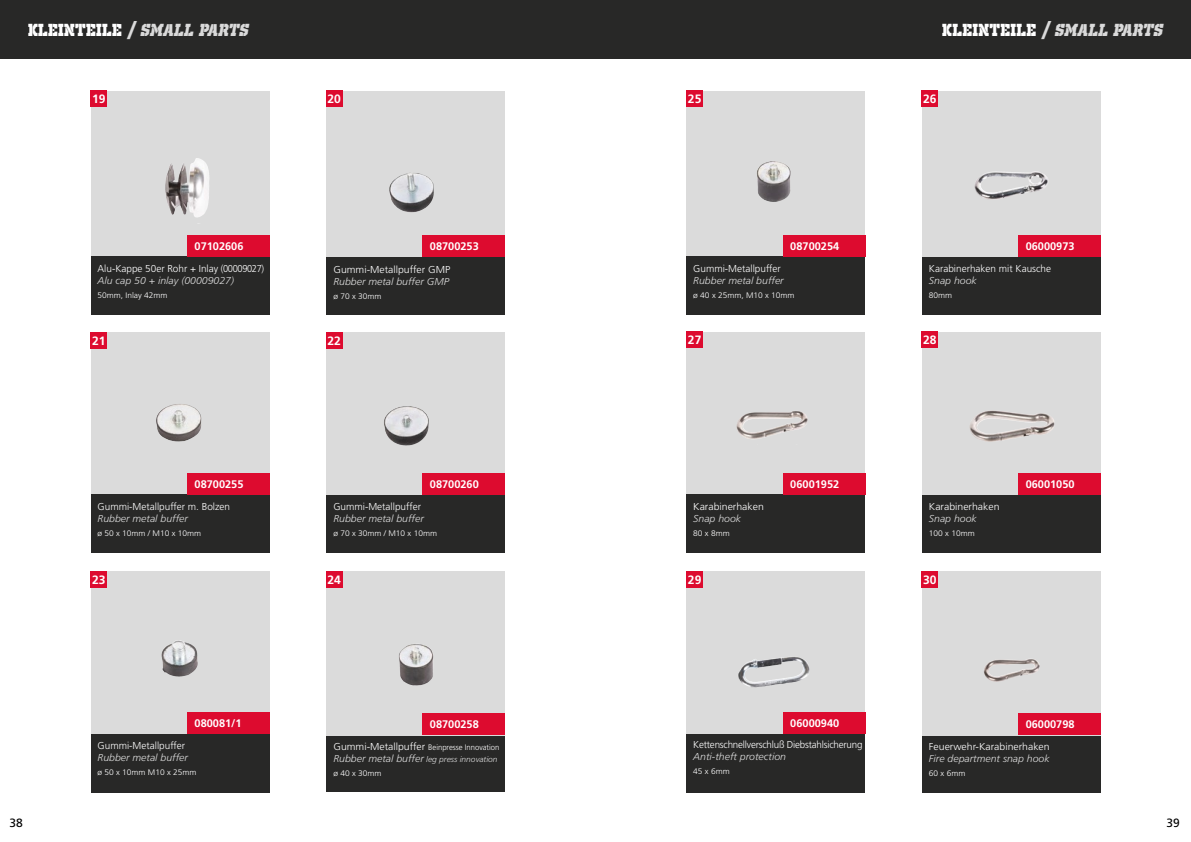
<style>
.page{position:relative;width:1191px;height:842px;background:#fff}
.page>*{position:absolute;margin:0;border:0;box-sizing:border-box;transform-origin:0 0}
.t1{font:italic 20px "Old School United Stencil";color:#dadada}
.t2{font:700 12.1px "Frutiger LT Std";color:#fff}
.t3{font:12px "Frutiger LT Std";color:#000}
.t4{font:700 11px "Frutiger LT Std";color:#fff}
.t5{font:italic 300 10px "Frutiger LT Std";color:#dadada;scale:1.05 1}
.t6{font:300 10px "Frutiger LT Std";color:#fff}
.t7{font:300 10px "Frutiger LT Std";color:#fff;scale:1.05 1}
.t8{font:300 10px "Frutiger LT Std";letter-spacing:-.02em;color:#fff}
.t9{font:300 8px "Frutiger LT Std";color:#fff;scale:1.05 1}
.t10{font:300 8px/12px "Frutiger LT Std";color:#fff;scale:.96 1}
.s1{font-style:normal;color:#fff}
.s2{font-size:10px}
.s3{font-style:italic;font-size:10px;color:#dadada}
.s4{font-style:italic;color:#dadada}
</style>
<div class="page">
<div style="left:91px;top:91px;width:178px;height:166px;background:#dbdbdb"></div>
<div style="left:91px;top:332px;width:178px;height:162px;background:#dbdbdb"></div>
<div style="left:91px;top:571px;width:178px;height:163px;background:#dbdbdb"></div>
<div style="left:91px;top:257px;width:178px;height:58px;background:#282827"></div>
<div style="left:91px;top:494px;width:178px;height:59px;background:#282827"></div>
<div style="left:91px;top:734px;width:178px;height:58px;background:#282827"></div>
<div style="left:326px;top:257px;width:179px;height:58px;background:#282827"></div>
<div style="left:326px;top:494px;width:179px;height:59px;background:#282827"></div>
<div style="left:326px;top:734px;width:179px;height:58px;background:#282827"></div>
<div style="left:187px;top:235px;width:82px;height:22px;background:#dd0b2f"></div>
<div style="left:187px;top:473px;width:82px;height:21px;background:#dd0b2f"></div>
<div style="left:187px;top:713px;width:82px;height:21px;background:#dd0b2f"></div>
<div style="left:326px;top:91px;width:179px;height:166px;background:#dbdbdb"></div>
<div style="left:422px;top:235px;width:83px;height:22px;background:#dd0b2f"></div>
<div style="left:326px;top:332px;width:179px;height:162px;background:#dbdbdb"></div>
<div style="left:326px;top:571px;width:179px;height:164px;background:#dbdbdb"></div>
<div style="left:422px;top:473px;width:83px;height:21px;background:#dd0b2f"></div>
<div style="left:422px;top:714px;width:83px;height:21px;background:#dd0b2f"></div>
<div style="left:686px;top:91px;width:179px;height:166px;background:#dbdbdb"></div>
<img style="left:757px;top:161px;width:27px;height:41px">
<div style="left:686px;top:332px;width:179px;height:162px;background:#dbdbdb"></div>
<div style="left:686px;top:571px;width:179px;height:163px;background:#dbdbdb"></div>
<div style="left:686px;top:257px;width:179px;height:58px;background:#282827"></div>
<div style="left:686px;top:494px;width:179px;height:59px;background:#282827"></div>
<div style="left:686px;top:734px;width:179px;height:58px;background:#282827"></div>
<div style="left:921px;top:257px;width:179px;height:58px;background:#282827"></div>
<div style="left:921px;top:494px;width:179px;height:59px;background:#282827"></div>
<div style="left:921px;top:735px;width:179px;height:57px;background:#282827"></div>
<div style="left:783px;top:235px;width:82px;height:22px;background:#dd0b2f"></div>
<div style="left:783px;top:473px;width:82px;height:21px;background:#dd0b2f"></div>
<div style="left:783px;top:713px;width:82px;height:21px;background:#dd0b2f"></div>
<div style="left:921px;top:91px;width:179px;height:166px;background:#dbdbdb"></div>
<div style="left:1018px;top:235px;width:82px;height:22px;background:#dd0b2f"></div>
<div style="left:921px;top:332px;width:179px;height:162px;background:#dbdbdb"></div>
<div style="left:921px;top:571px;width:179px;height:164px;background:#dbdbdb"></div>
<div style="left:1018px;top:473px;width:82px;height:21px;background:#dd0b2f"></div>
<div style="left:1018px;top:714px;width:82px;height:21px;background:#dd0b2f"></div>
<img style="left:974px;top:171px;width:60px;height:28px">
<img style="left:736px;top:411px;width:58px;height:28px">
<img style="left:969px;top:410px;width:52px;height:32px">
<img style="left:984px;top:659px;width:45px;height:23px">
<img style="left:170px;top:159px;width:26px;height:25px">
<img style="left:389px;top:173px;width:20px;height:35px">
<img style="left:384px;top:406px;width:22px;height:36px">
<img style="left:156px;top:404px;width:30px;height:38px">
<img style="left:161px;top:640px;width:30px;height:37px">
<img style="left:399px;top:644px;width:29px;height:41px">
<div style="left:0;top:0;width:1191px;height:58px;background:#282827"></div>
<img style="left:738px;top:657px;width:62px;height:30px">
<div style="left:91px;top:91px;width:16px;height:16px;background:#dd0b2f"></div>
<div style="left:686px;top:91px;width:17px;height:16px;background:#dd0b2f"></div>
<div style="left:686px;top:332px;width:17px;height:16px;background:#dd0b2f"></div>
<div style="left:686px;top:571px;width:17px;height:16px;background:#dd0b2f"></div>
<div style="left:91px;top:332px;width:16px;height:16px;background:#dd0b2f"></div>
<div style="left:91px;top:571px;width:16px;height:16px;background:#dd0b2f"></div>
<div style="left:326px;top:91px;width:16px;height:16px;background:#dd0b2f"></div>
<div style="left:921px;top:91px;width:17px;height:16px;background:#dd0b2f"></div>
<div style="left:921px;top:332px;width:17px;height:16px;background:#dd0b2f"></div>
<div style="left:921px;top:571px;width:17px;height:16px;background:#dd0b2f"></div>
<div style="left:326px;top:332px;width:16px;height:16px;background:#dd0b2f"></div>
<div style="left:326px;top:571px;width:16px;height:16px;background:#dd0b2f"></div>
<h1 class="t1" style="left:28px;top:19px;width:225px"><span class="s1">KLEINTEILE</span> / SMALL PARTS</h1>
<h1 class="t1" style="left:942px;top:19px;width:225px"><span class="s1">KLEINTEILE</span> / SMALL PARTS</h1>
<p class="t2" style="left:92px;top:92px;width:15px">19</p>
<p class="t2" style="left:688px;top:92px;width:15px">25</p>
<p class="t2" style="left:327px;top:92px;width:15px">20</p>
<p class="t2" style="left:923px;top:92px;width:15px">26</p>
<p class="t4" style="left:194px;top:240px;width:50px">07102606</p>
<p class="t4" style="left:430px;top:240px;width:50px">08700253</p>
<p class="t4" style="left:790px;top:240px;width:50px">08700254</p>
<p class="t4" style="left:1025px;top:240px;width:50px">06000973</p>
<p class="t6" style="left:98px;top:263px;width:168px">Alu-Kappe 50er Rohr + Inlay (00009027)</p>
<p class="t5" style="left:98px;top:275px;width:131px">Alu cap 50 + inlay (00009027)</p>
<p class="t9" style="left:98px;top:290px;width:68px">50mm, Inlay 42mm</p>
<p class="t7" style="left:333px;top:264px;width:113px">Gummi-Metallpuffer GMP</p>
<p class="t5" style="left:333px;top:276px;width:111px">Rubber metal buffer GMP</p>
<p class="t9" style="left:333px;top:291px;width:47px">ø 70 x 30mm</p>
<p class="t6" style="left:693px;top:263px;width:89px">Gummi-Metallpuffer</p>
<p class="t5" style="left:693px;top:275px;width:88px">Rubber metal buffer</p>
<p class="t9" style="left:693px;top:290px;width:98px">ø 40 x 25mm, M10 x 10mm</p>
<p class="t6" style="left:929px;top:263px;width:124px">Karabinerhaken mit Kausche</p>
<p class="t5" style="left:929px;top:275px;width:47px">Snap hook</p>
<p class="t9" style="left:929px;top:290px;width:24px">80mm</p>
<p class="t2" style="left:92px;top:333px;width:15px">21</p>
<p class="t2" style="left:327px;top:333px;width:15px">22</p>
<p class="t2" style="left:688px;top:333px;width:15px">27</p>
<p class="t2" style="left:923px;top:333px;width:15px">28</p>
<p class="t4" style="left:194px;top:477px;width:50px">08700255</p>
<p class="t4" style="left:430px;top:477px;width:50px">08700260</p>
<p class="t4" style="left:790px;top:477px;width:50px">06001952</p>
<p class="t4" style="left:1025px;top:477px;width:50px">06001050</p>
<p class="t6" style="left:98px;top:501px;width:134px">Gummi-Metallpuffer m. Bolzen</p>
<p class="t5" style="left:98px;top:512px;width:88px">Rubber metal buffer</p>
<p class="t9" style="left:98px;top:528px;width:100px">ø 50 x 10mm / M10 x 10mm</p>
<p class="t6" style="left:333px;top:501px;width:89px">Gummi-Metallpuffer</p>
<p class="t5" style="left:333px;top:512px;width:88px">Rubber metal buffer</p>
<p class="t9" style="left:333px;top:528px;width:100px">ø 70 x 30mm / M10 x 10mm</p>
<p class="t7" style="left:693px;top:501px;width:69px">Karabinerhaken</p>
<p class="t5" style="left:693px;top:512px;width:47px">Snap hook</p>
<p class="t9" style="left:693px;top:528px;width:36px">80 x 8mm</p>
<p class="t7" style="left:929px;top:501px;width:69px">Karabinerhaken</p>
<p class="t5" style="left:929px;top:512px;width:47px">Snap hook</p>
<p class="t9" style="left:929px;top:528px;width:45px">100 x 10mm</p>
<p class="t2" style="left:92px;top:572px;width:15px">23</p>
<p class="t2" style="left:327px;top:572px;width:15px">24</p>
<p class="t2" style="left:688px;top:572px;width:15px">29</p>
<p class="t2" style="left:923px;top:572px;width:15px">30</p>
<p class="t4" style="left:194px;top:717px;width:49px">080081/1</p>
<p class="t4" style="left:430px;top:718px;width:50px">08700258</p>
<p class="t4" style="left:790px;top:717px;width:50px">06000940</p>
<p class="t4" style="left:1025px;top:718px;width:50px">06000798</p>
<p class="t6" style="left:98px;top:740px;width:89px">Gummi-Metallpuffer</p>
<p class="t5" style="left:98px;top:752px;width:88px">Rubber metal buffer</p>
<p class="t9" style="left:98px;top:768px;width:96px">ø 50 x 10mm M10 x 25mm</p>
<p class="t10" style="left:333px;top:742px;width:174px"><span class="s2">Gummi-Metallpuffer</span> Beinpresse Innovation<br><span class="s3">Rubber metal buffer</span> <span class="s4">leg press innovation</span></p>
<p class="t9" style="left:333px;top:769px;width:47px">ø 40 x 30mm</p>
<p class="t8" style="left:693px;top:739px;width:171px">Kettenschnellverschluß Diebstahlsicherung</p>
<p class="t5" style="left:693px;top:751px;width:90px">Anti-theft protection</p>
<p class="t9" style="left:693px;top:767px;width:36px">45 x 6mm</p>
<p class="t7" style="left:929px;top:741px;width:116px">Feuerwehr-Karabinerhaken</p>
<p class="t5" style="left:929px;top:753px;width:116px">Fire department snap hook</p>
<p class="t9" style="left:929px;top:769px;width:36px">60 x 6mm</p>
<p class="t3" style="left:10px;top:816px;width:15px">38</p>
<p class="t3" style="left:1166px;top:816px;width:15px">39</p>
</div>
